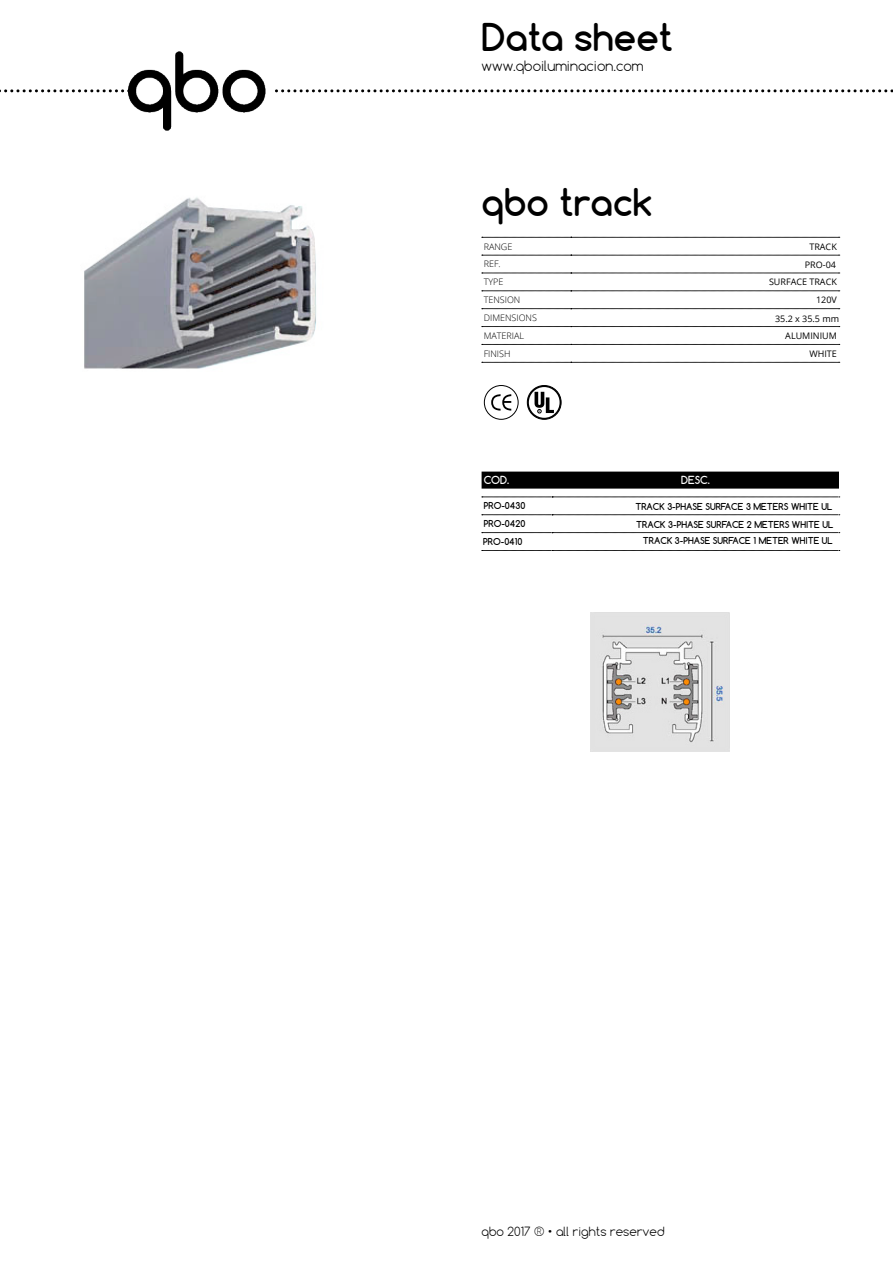
<style>
.page{position:relative;width:893px;height:1263px;background:#fff}
.page>*{position:absolute;margin:0;border:0;box-sizing:border-box;transform-origin:0 0}
.t1{font:700 36px "Comfortaa";color:#000}
.t2{font:300 13.5px "Comfortaa";color:#000}
.t3{font:300 12px "Comfortaa";color:#000}
.t4{font:700 10.5px "Comfortaa";color:#fff}
.t5{font:700 9px "Comfortaa";color:#000}
.t6{font:9px "Open Sans";color:#000}
.t7{font:300 9px "Open Sans";color:#000}
</style>
<div class="page">
<img style="left:84px;top:197px;width:232px;height:172px">
<svg style="left:0;top:89px;width:893px;height:3px"></svg>
<div style="left:129px;top:19px;width:143px;height:143px;background:#fff"></div>
<svg style="left:482px;top:237px;width:358px;height:1px"></svg>
<svg style="left:482px;top:255px;width:358px;height:1px"></svg>
<svg style="left:482px;top:273px;width:358px;height:1px"></svg>
<svg style="left:482px;top:291px;width:358px;height:1px"></svg>
<svg style="left:482px;top:308px;width:358px;height:1px"></svg>
<svg style="left:482px;top:326px;width:358px;height:1px"></svg>
<svg style="left:482px;top:344px;width:358px;height:1px"></svg>
<svg style="left:482px;top:362px;width:358px;height:1px"></svg>
<div style="left:484px;top:385px;width:34px;height:34px;border:1px solid #000;border-radius:50%"></div>
<svg style="left:491px;top:394px;width:20px;height:17px"></svg>
<svg style="left:527px;top:385px;width:34px;height:34px"></svg>
<div style="left:482px;top:472px;width:357px;height:17px;background:#000"></div>
<svg style="left:482px;top:497px;width:358px;height:1px"></svg>
<svg style="left:482px;top:514px;width:358px;height:1px"></svg>
<svg style="left:482px;top:532px;width:358px;height:1px"></svg>
<svg style="left:482px;top:550px;width:358px;height:1px"></svg>
<img style="left:591px;top:612px;width:139px;height:139px">
<img style="left:129px;top:51px;width:136px;height:80px">
<h1 class="t1" style="left:482px;top:15px;width:193px">Data sheet</h1>
<h2 class="t2" style="left:482px;top:57px;width:163px">www.qboiluminacion.com</h2>
<h1 class="t1" style="left:482px;top:179px;width:172px">qbo track</h1>
<p class="t7" style="left:484px;top:240px;width:30px">RANGE</p>
<p class="t6" style="left:809px;top:240px;width:29px">TRACK</p>
<p class="t7" style="left:484px;top:258px;width:18px">REF.</p>
<p class="t6" style="left:805px;top:259px;width:33px">PRO-04</p>
<p class="t7" style="left:484px;top:276px;width:21px">TYPE</p>
<p class="t6" style="left:769px;top:276px;width:69px">SURFACE TRACK</p>
<p class="t7" style="left:484px;top:294px;width:38px">TENSION</p>
<p class="t6" style="left:816px;top:294px;width:22px">120V</p>
<p class="t7" style="left:484px;top:312px;width:55px">DIMENSIONS</p>
<p class="t6" style="left:775px;top:313px;width:66px">35.2 x 35.5 mm</p>
<p class="t7" style="left:484px;top:329px;width:42px">MATERIAL</p>
<p class="t6" style="left:785px;top:329px;width:53px">ALUMINIUM</p>
<p class="t7" style="left:484px;top:347px;width:28px">FINISH</p>
<p class="t6" style="left:809px;top:347px;width:29px">WHITE</p>
<p class="t4" style="left:484px;top:473px;width:27px">COD.</p>
<p class="t4" style="left:681px;top:473px;width:30px">DESC.</p>
<p class="t5" style="left:484px;top:500px;width:43px">PRO-0430</p>
<p class="t5" style="left:635px;top:501px;width:199px">TRACK 3-PHASE SURFACE 3 METERS WHITE UL</p>
<p class="t5" style="left:484px;top:518px;width:43px">PRO-0420</p>
<p class="t5" style="left:636px;top:519px;width:199px">TRACK 3-PHASE SURFACE 2 METERS WHITE UL</p>
<p class="t5" style="left:483px;top:536px;width:41px">PRO-0410</p>
<p class="t5" style="left:643px;top:534px;width:191px">TRACK 3-PHASE SURFACE 1 METER WHITE UL</p>
<h3 class="t3" style="left:482px;top:1223px;width:185px">qbo 2017 ® • all rights reserved</h3>
</div>
